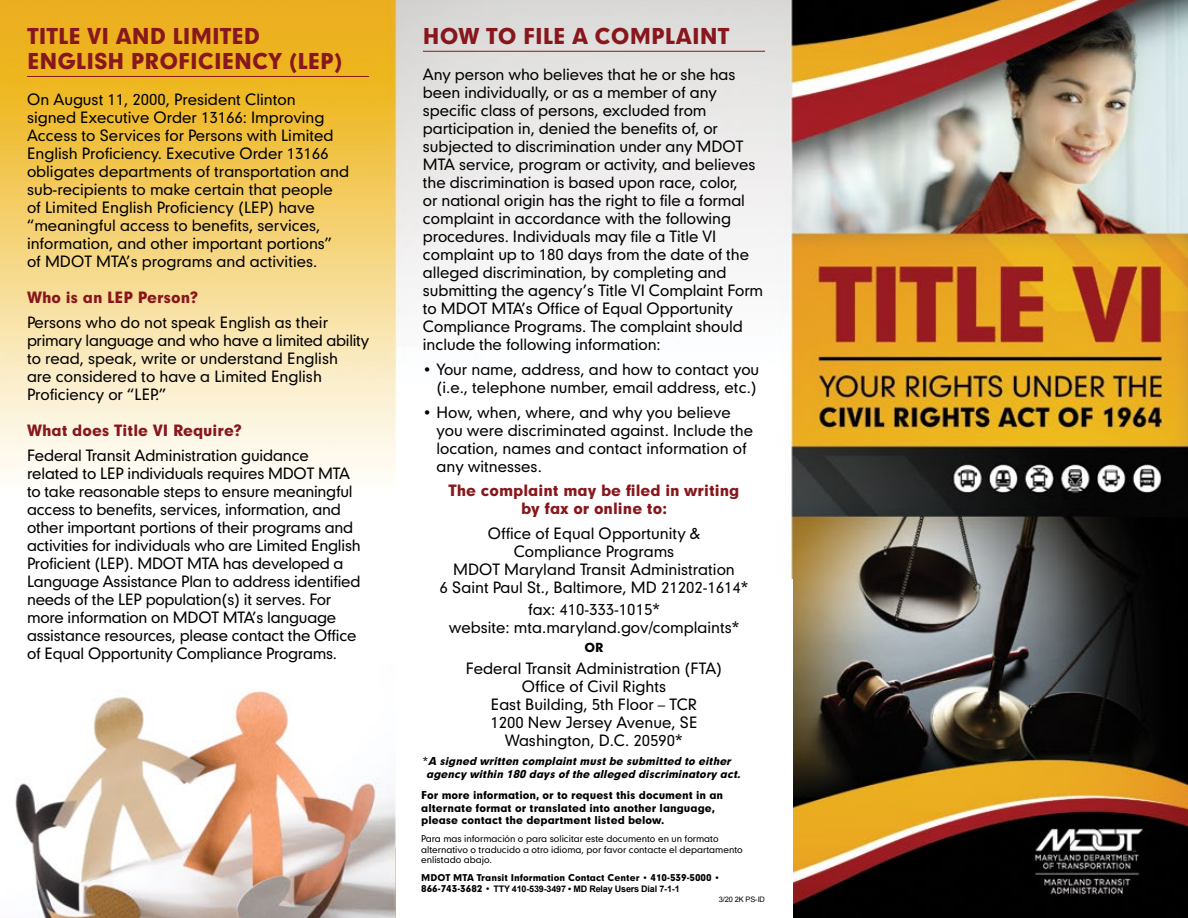
<style>
.page{position:relative;width:1188px;height:918px;background:#fff}
.page>*{position:absolute;margin:0;border:0;box-sizing:border-box;transform-origin:0 0}
.t1{font:21px/25.2px "Geometric 706 BT Black B";color:#87171c}
.t2{font:15px/18px "Geometric 706 BT Medium B";letter-spacing:-.005em;color:#000}
.t3{font:15px/18px "Geometric 706 BT Black B";color:#87171c;text-align:center}
.t4{font:12px "Geometric 706 BT Black B";color:#000}
.t5{font:10.5px/12.6px "Geometric 706 BT Black B";color:#000}
.t6{font:italic 10.5px/12.6px "Geometric 706 BT Black B";color:#000}
.t7{font:9px/10.8px "Geometric 706 BT Medium B";color:#000}
.t8{font:9px "Geometric 706 BT Black B";color:#000}
.t9{font:700 9px "Arial";letter-spacing:-.02em;color:#000}
.t10{font:7.5px "Arial";letter-spacing:-.02em;color:#000}
.s1{font-family:"Geometric 706 BT Medium B";font-style:normal}
.s2{font-family:"Geometric 706 BT Black B";font-weight:400}
</style>
<div class="page">
<img style="left:0;top:0;width:1188px;height:918px">
<div style="left:396px;top:580px;width:396px;height:338px;background:#fff"></div>
<hr style="left:27px;top:76px;width:342px;height:1px;background:#87171c">
<hr style="left:423px;top:51px;width:342px;height:1px;background:#87171c">
<h1 class="t1" style="left:27px;top:23px;width:317px">TITLE VI AND LIMITED<br>ENGLISH PROFICIENCY (LEP)</h1>
<p class="t2" style="left:27px;top:90px;width:324px">On August 11, 2000, President Clinton<br>signed Executive Order 13166: Improving Access to Services for Persons with Limited English Proficiency. Executive Order 13166 obligates departments of transportation and sub-recipients to make certain that people of Limited English Proficiency (LEP) have “meaningful access to benefits, services, information, and other important portions” of MDOT MTA’s programs and activities.</p>
<p class="t3" style="left:27px;top:288px;width:173px">Who is an LEP Person?</p>
<p class="t2" style="left:27px;top:313px;width:344px">Persons who do not speak English as their primary language and who have a limited ability to read, speak, write or understand English<br>are considered to have a Limited English Proficiency or “LEP.”</p>
<p class="t3" style="left:27px;top:421px;width:216px">What does Title VI Require?</p>
<p class="t2" style="left:27px;top:446px;width:335px">Federal Transit Administration guidance related to LEP individuals requires MDOT MTA to take reasonable steps to ensure meaningful access to benefits, services, information, and other important portions of their programs and activities for individuals who are Limited English Proficient (LEP). MDOT MTA has developed a Language Assistance Plan to address identified needs of the LEP population(s) it serves. For more information on MDOT MTA’s language assistance resources, please contact the Office of Equal Opportunity Compliance Programs.</p>
<h1 class="t1" style="left:423px;top:23px;width:308px">HOW TO FILE A COMPLAINT</h1>
<p class="t2" style="left:423px;top:65px;width:342px">Any person who believes that he or she has been individually, or as a member of any specific class of persons, excluded from participation in, denied the benefits of, or subjected to discrimination under any MDOT MTA service, program or activity, and believes the discrimination is based upon race, color,<br>or national origin has the right to file a formal complaint in accordance with the following procedures. Individuals may file a Title VI complaint up to 180 days from the date of the alleged discrimination, by completing and submitting the agency’s Title VI Complaint Form to MDOT MTA’s Office of Equal Opportunity Compliance Programs. The complaint should include the following information:</p>
<p class="t2" style="left:423px;top:360px;width:338px;text-align:right">• Your name, address, and how to contact you (i.e., telephone number, email address, etc.)</p>
<p class="t2" style="left:436px;top:403px;width:318px;text-indent:-14px">• How, when, where, and why you believe you were discriminated against. Include the location, names and contact information of any witnesses.</p>
<p class="t3" style="left:448px;top:481px;width:293px">The complaint may be filed in writing by fax or online to:</p>
<p class="t2" style="left:440px;top:524px;width:310px;text-align:center">Office of Equal Opportunity &amp;<br>Compliance Programs<br>MDOT Maryland Transit Administration<br>6 Saint Paul St., Baltimore, MD 21202-1614*</p>
<p class="t2" style="left:449px;top:600px;width:292px;text-align:center">fax: 410-333-1015*<br>website: mta.maryland.gov/complaints*</p>
<p class="t4" style="left:584px;top:640px;width:21px">OR</p>
<p class="t2" style="left:466px;top:659px;width:258px;text-align:center">Federal Transit Administration (FTA)<br>Office of Civil Rights<br>East Building, 5th Floor – TCR<br>1200 New Jersey Avenue, SE<br>Washington, D.C. 20590*</p>
<p class="t6" style="left:426px;top:755px;width:319px;text-indent:-3px"><span class="s1">*</span> A signed written complaintmustbe submitted to either agency within 180 daysofthe alleged discriminatory act.</p>
<p class="t5" style="left:421px;top:789px;width:304px">For more information, or to request this document in an alternate format or translated into another language, please contact the department listed below.</p>
<p class="t7" style="left:421px;top:833px;width:323px">Para mas información o para solicitar este documento en un formato alternativo o traducido a otro idioma, por favor contacte el departamento enlistado abajo.</p>
<p class="t8" style="left:421px;top:871px;width:300px">MDOT MTA Transit Information Contact Center • 410-539-5000 •</p>
<p class="t9" style="left:421px;top:883px;width:260px"><span class="s2">866-743-3682 •</span> TTY 410-539-3497 • MD Relay Users Dial 7-1-1</p>
<p class="t10" style="left:719px;top:894px;width:48px">3/20 2K PS-ID</p>
</div>
